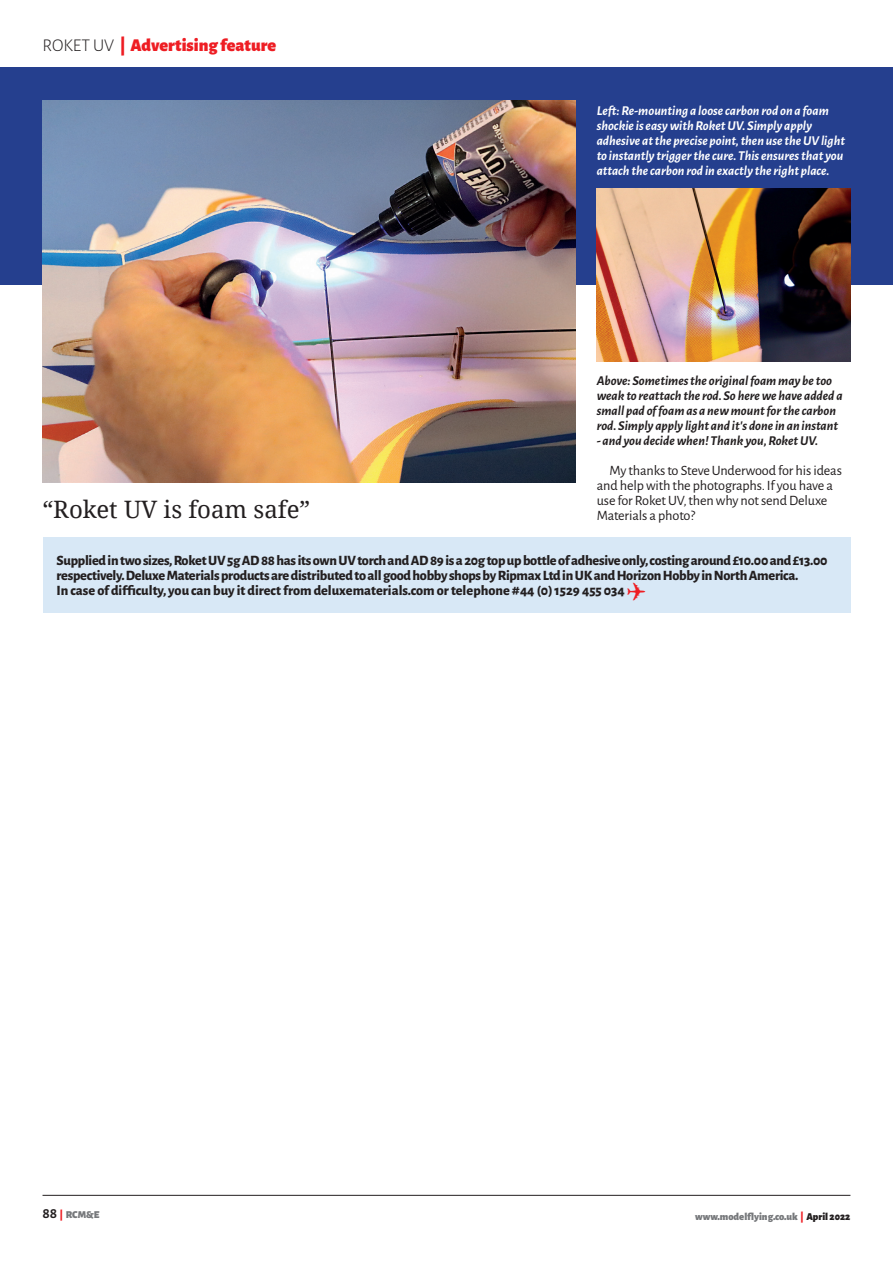
<style>
.page{position:relative;width:893px;height:1263px;background:#fff}
.page>*{position:absolute;margin:0;border:0;box-sizing:border-box;transform-origin:0 0}
.new_caption{font:24px "Droid Serif";color:#231f20}
.t1{font:900 18px "Alegreya Sans";color:#ee1d23}
.indent_body_copy{font:800 14.25px/15px "Alegreya Sans";letter-spacing:-.02em;color:#231f20}
.indent_body_copy-2{font:14.25px/15px "Alegreya Sans";letter-spacing:-.01em;color:#231f20}
.indent_body_copy-3{font:800 14.25px "Alegreya Sans";color:#231f20}
.t2{font:italic 700 13.5px/15px "Alegreya Sans";color:#fff}
.t3{font:italic 700 13.5px/15px "Alegreya Sans";color:#231f20}
.t4{font:900 10.5px "Alegreya Sans";color:#76787b}
.s1{font-weight:300;color:#231f20}
.s2{color:#ee1d23}
.s3{font-weight:700;font-size:15px;color:#231f20}
.s4{color:#231f20}
</style>
<div class="page">
<div style="left:0;top:67px;width:893px;height:218px;background:#253f8e"></div>
<hr style="left:43px;top:1195px;width:807px;height:1px;background:#231f20">
<div style="left:43px;top:537px;width:807px;height:75px;background:#d8e8f6"></div>
<img style="left:597px;top:188px;width:253px;height:174px">
<img style="left:43px;top:101px;width:532px;height:382px">
<p class="t1" style="left:43px;top:31px;width:235px"><span class="s1">ROKET UV</span> | Advertising feature</p>
<p class="new_caption" style="left:43px;top:493px;width:269px">“Roket UV is foam safe”</p>
<p class="t2" style="left:597px;top:102px;width:250px">Left: Re-mounting a loose carbon rod on a foam shockie is easy with Roket UV. Simply apply adhesive at the precise point, then use the UV light to instantly trigger the cure. This ensures that you attach the carbon rod in exactly the right place.</p>
<p class="t3" style="left:597px;top:372px;width:247px">Above: Sometimes the original foam may be too weak to reattach the rod. So here we have added a small pad of foam as a new mount for the carbon rod. Simply apply light and it’s done in an instant</p>
<p class="t3" style="left:597px;top:432px;width:223px">- and you decide when! Thank you, Roket UV.</p>
<p class="indent_body_copy-2" style="left:597px;top:462px;width:247px;text-indent:13px">My thanks to Steve Underwood for his ideas and help with the photographs. If you have a use for Roket UV, then why not send Deluxe Materials a photo?</p>
<p class="indent_body_copy" style="left:57px;top:552px;width:772px">Supplied in two sizes, Roket UV 5g AD 88 has its own UV torch and AD 89 is a 20g top up bottle of adhesive only, costing around £10.00 and £13.00 respectively. Deluxe Materials products are distributed to all good hobby shops by Ripmax Ltd in UK and Horizon Hobby in North America.</p>
<p class="indent_body_copy-3" style="left:57px;top:580px;width:591px">In case of difficulty, you can buy it direct from deluxematerials.com or telephone #44 (0) 1529 455 034 <span class="s2">✈</span></p>
<p class="t4" style="left:43px;top:1206px;width:58px"><span class="s3">88</span> <span class="s2">|</span> RCM&amp;E</p>
<p class="t4" style="left:695px;top:1208px;width:157px">www.modelflying.co.uk <span class="s2">|</span> <span class="s4">April 2022</span></p>
</div>
